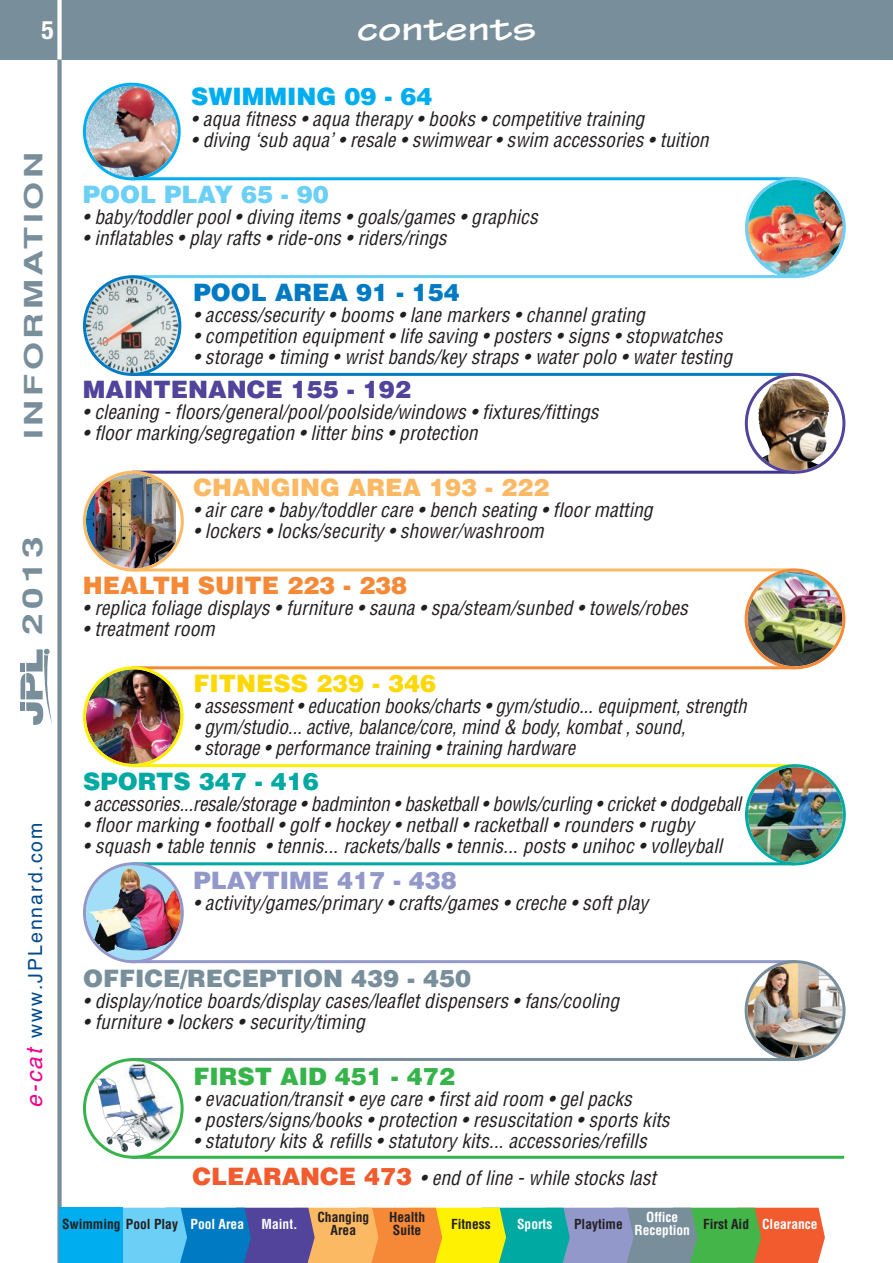
<style>
.page{position:relative;width:893px;height:1263px;background:#fff}
.page>*{position:absolute;margin:0;border:0;box-sizing:border-box;transform-origin:0 0}
.t1{font:700 expanded 36px "Tekton Pro";color:#fff}
.t2{font:700 27.3px "Helvetica";color:#788f9b;scale:1.43 1}
.t3{font:700 condensed 25.5px "Helvetica Neue";color:#fff}
.t4{font:700 25.2px "Helvetica";letter-spacing:.1em;color:#788f9b;scale:1.43 1}
.t5{font:900 24px "Helvetica";color:#788f9b}
.t6{font:900 24px "Helvetica";color:#fcb964}
.t7{font:900 24px "Helvetica";color:#52439b}
.t8{font:900 24px "Helvetica";color:#f58938}
.t9{font:900 24px "Helvetica";color:#9398cb}
.t10{font:900 24px "Helvetica";color:#36b44b}
.t11{font:900 24px "Helvetica";color:#007ac2}
.t12{font:900 24px "Helvetica";color:#fcd807}
.t13{font:900 24px "Helvetica";color:#00aeef}
.t14{font:900 24px "Helvetica";color:#6bcff6}
.t15{font:900 24px "Helvetica";color:#00a9a2}
.t16{font:italic condensed 19.5px/37.3px "Helvetica";letter-spacing:.005em;color:#231f20}
.t17{font:19.5px "Helvetica";letter-spacing:.1em;color:#004a8d}
.t18{font:700 condensed 13.5px/12.8px "Helvetica";color:#231f20}
.t19{font:700 condensed 13.5px/12.8px "Helvetica";color:#fff;text-align:center}
.s1{font-style:italic;font-size:22.5px;color:#ed028c}
.s2{font-weight:900;font-style:normal;font-stretch:normal;font-size:24px;color:#f15b2e}
.s3{color:#231f20}
</style>
<div class="page">
<div style="left:0;top:0;width:893px;height:60px;background:#788f9b"></div>
<div style="left:57px;top:0;width:5px;height:1263px;background:#788f9b"></div>
<div style="left:57px;top:0;width:5px;height:60px;background:#fff"></div>
<svg style="left:21px;top:649px;width:31px;height:76px"></svg>
<hr style="left:131px;top:177px;width:666px;height:3px;background:#00aeef">
<hr style="left:132px;top:275px;width:664px;height:3px;background:#6bcff6">
<hr style="left:132px;top:471px;width:663px;height:3px;background:#3f3390">
<hr style="left:132px;top:666px;width:663px;height:3px;background:#f58938">
<hr style="left:131px;top:373px;width:664px;height:3px;background:#007ac2">
<hr style="left:132px;top:568px;width:664px;height:3px;background:#fcb964">
<hr style="left:131px;top:764px;width:665px;height:3px;background:#fff101">
<hr style="left:131px;top:862px;width:663px;height:3px;background:#00a9a2">
<hr style="left:131px;top:960px;width:665px;height:3px;background:#9398cb">
<hr style="left:132px;top:1156px;width:712px;height:3px;background:#36b44b">
<hr style="left:132px;top:1058px;width:662px;height:3px;background:#788f9b">
<img style="left:83px;top:83px;width:98px;height:97px">
<svg style="left:83px;top:275px;width:98px;height:101px"></svg>
<img style="left:83px;top:471px;width:101px;height:100px">
<img style="left:83px;top:666px;width:101px;height:101px">
<img style="left:83px;top:862px;width:101px;height:101px">
<svg style="left:83px;top:1058px;width:101px;height:101px"></svg>
<img style="left:94px;top:1078px;width:50px;height:74px">
<img style="left:745px;top:960px;width:100px;height:101px">
<img style="left:745px;top:177px;width:101px;height:101px">
<img style="left:745px;top:373px;width:100px;height:101px">
<img style="left:745px;top:568px;width:100px;height:101px">
<img style="left:745px;top:764px;width:101px;height:101px">
<svg style="left:123px;top:1208px;width:702px;height:55px;background:#899a7e"></svg>
<div style="left:60px;top:1208px;width:63px;height:55px;background:#00aeef"></div>
<h3 class="t3" style="left:42px;top:15px;width:14px">5</h3>
<h1 class="t1" style="left:357px;top:16px;width:181px">contents</h1>
<p class="t4" style="left:19px;top:439px;width:202px;rotate:-90deg">INFORMATION</p>
<h2 class="t2" style="left:17px;top:634px;width:70px;rotate:-90deg">2013</h2>
<p class="t17" style="left:24px;top:1108px;width:287px;rotate:-90deg"><span class="s1">e-cat</span> www.JPLennard.com</p>
<p class="t13" style="left:191px;top:83px;width:243px">SWIMMING 09 - 64</p>
<p class="t16" style="left:191px;top:101px;width:455px">• aqua fitness • aqua therapy • books • competitive training</p>
<p class="t16" style="left:191px;top:122px;width:519px">• diving ‘sub aqua’ • resale • swimwear • swim accessories • tuition</p>
<p class="t14" style="left:83px;top:180px;width:247px">POOL PLAY 65 - 90</p>
<p class="t16" style="left:83px;top:198px;width:456px">• baby/toddler pool • diving items • goals/games • graphics</p>
<p class="t16" style="left:83px;top:219px;width:365px">• inflatables • play rafts • ride-ons • riders/rings</p>
<p class="t11" style="left:194px;top:278px;width:268px">POOL AREA 91 - 154</p>
<p class="t16" style="left:194px;top:296px;width:453px">• access/security • booms • lane markers • channel grating</p>
<p class="t16" style="left:194px;top:317px;width:530px">• competition equipment • life saving • posters • signs • stopwatches</p>
<p class="t16" style="left:194px;top:338px;width:540px">• storage • timing • wrist bands/key straps • water polo • water testing</p>
<p class="t7" style="left:83px;top:376px;width:329px">MAINTENANCE 155 - 192</p>
<p class="t16" style="left:83px;top:394px;width:517px">• cleaning - floors/general/pool/poolside/windows • fixtures/fittings</p>
<p class="t16" style="left:83px;top:415px;width:396px">• floor marking/segregation • litter bins • protection</p>
<p class="t6" style="left:194px;top:474px;width:357px">CHANGING AREA 193 - 222</p>
<p class="t16" style="left:194px;top:492px;width:461px">• air care • baby/toddler care • bench seating • floor matting</p>
<p class="t16" style="left:194px;top:513px;width:352px">• lockers • locks/security • shower/washroom</p>
<p class="t8" style="left:83px;top:572px;width:326px">HEALTH SUITE 223 - 238</p>
<p class="t16" style="left:83px;top:590px;width:606px">• replica foliage displays • furniture • sauna • spa/steam/sunbed • towels/robes</p>
<p class="t16" style="left:83px;top:611px;width:133px">• treatment room</p>
<p class="t12" style="left:194px;top:669px;width:244px">FITNESS 239 - 346</p>
<p class="t16" style="left:194px;top:687px;width:555px">• assessment • education books/charts • gym/studio... equipment, strength</p>
<p class="t16" style="left:194px;top:708px;width:493px">• gym/studio... active, balance/core, mind &amp; body, kombat , sound,</p>
<p class="t16" style="left:194px;top:729px;width:383px">• storage • performance training • training hardware</p>
<p class="t15" style="left:83px;top:767px;width:237px">SPORTS 347 - 416</p>
<p class="t16" style="left:83px;top:785px;width:659px">• accessories...resale/storage • badminton • basketball • bowls/curling • cricket • dodgeball</p>
<p class="t16" style="left:83px;top:806px;width:612px">• floor marking • football • golf • hockey • netball • racketball • rounders • rugby</p>
<p class="t16" style="left:83px;top:827px;width:640px">• squash • table tennis • tennis... rackets/balls • tennis... posts • unihoc • volleyball</p>
<p class="t9" style="left:194px;top:867px;width:265px">PLAYTIME 417 - 438</p>
<p class="t16" style="left:194px;top:885px;width:456px">• activity/games/primary • crafts/games • creche • soft play</p>
<p class="t5" style="left:83px;top:965px;width:389px">OFFICE/RECEPTION 439 - 450</p>
<p class="t16" style="left:83px;top:983px;width:537px">• display/notice boards/display cases/leaflet dispensers • fans/cooling</p>
<p class="t16" style="left:83px;top:1004px;width:283px">• furniture • lockers • security/timing</p>
<p class="t10" style="left:194px;top:1063px;width:263px">FIRST AID 451 - 472</p>
<p class="t16" style="left:194px;top:1081px;width:440px">• evacuation/transit • eye care • first aid room • gel packs</p>
<p class="t16" style="left:194px;top:1102px;width:477px">• posters/signs/books • protection • resuscitation • sports kits</p>
<p class="t16" style="left:192px;top:1123px;width:465px">• statutory kits &amp; refills • statutory kits... accessories/refills<br><span class="s2">CLEARANCE 473</span> • end of line - while stocks last</p>
<p class="t18" style="left:317px;top:1211px;width:53px;text-align:center">Changing<br>Area</p>
<p class="t18" style="left:389px;top:1211px;width:37px">Health<br>Suite</p>
<p class="t18" style="left:62px;top:1217px;width:117px">Swimming Pool Play</p>
<p class="t19" style="left:262px;top:1217px;width:37px">Maint.</p>
<p class="t18" style="left:451px;top:1217px;width:41px">Fitness</p>
<p class="t19" style="left:191px;top:1217px;width:55px">Pool Area</p>
<p class="t19" style="left:517px;top:1217px;width:37px">Sports</p>
<p class="t18" style="left:574px;top:1217px;width:50px">Playtime</p>
<p class="t19" style="left:635px;top:1211px;width:57px">Office<br>Reception</p>
<p class="t19" style="left:703px;top:1217px;width:116px"><span class="s3">First Aid</span> Clearance</p>
</div>
